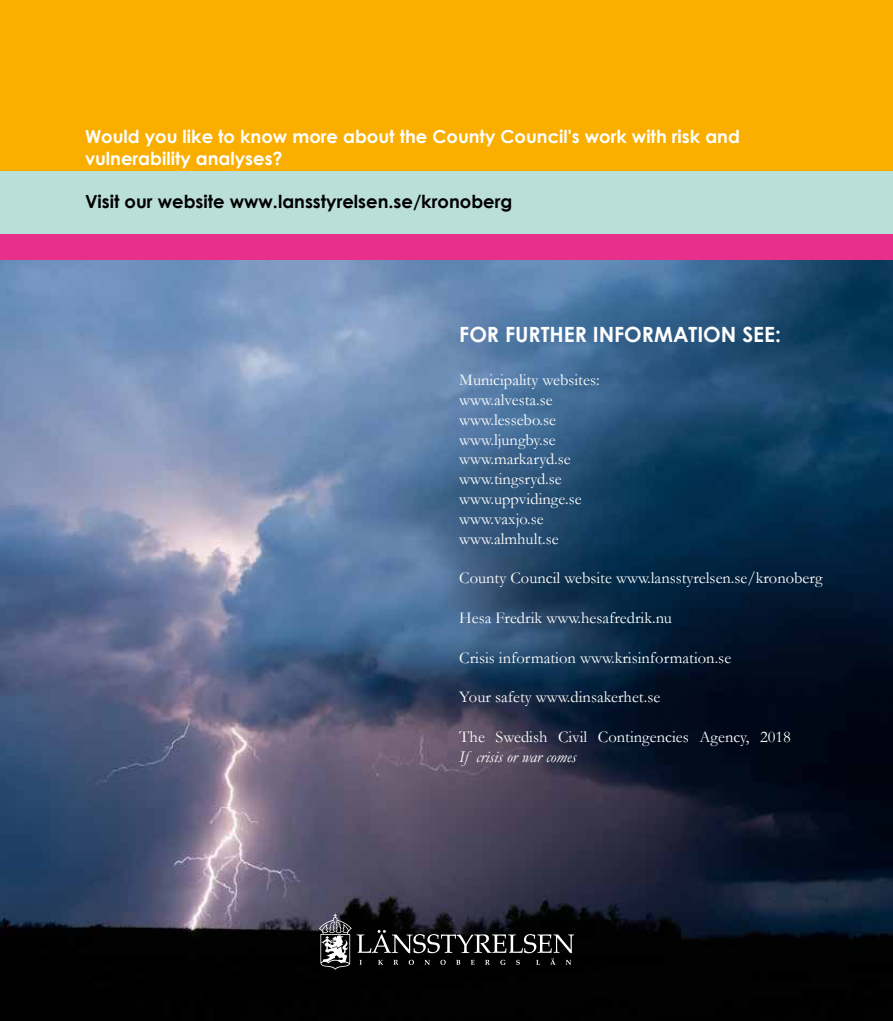
<style>
.page{position:relative;width:893px;height:1021px;background:#fff}
.page>*{position:absolute;margin:0;border:0;box-sizing:border-box;transform-origin:0 0}
.t1{font:700 21px "Century Gothic";color:#fff}
.t2{font:700 18px/21.6px "Century Gothic";color:#fff}
.t3{font:700 18px "Century Gothic";color:#000}
.t4{font:16.5px/19.8px "Garamond";color:#fff}
.t5{font:italic 16.5px "Garamond";color:#fff}
</style>
<div class="page">
<img style="left:0;top:259px;width:893px;height:761px">
<div style="left:0;top:219px;width:893px;height:40px;background:#e8308a"></div>
<div style="left:0;top:145px;width:893px;height:89px;background:#badfd8"></div>
<div style="left:0;top:0;width:893px;height:170px;background:#f9ae00"></div>
<svg style="left:319px;top:913px;width:255px;height:56px;background:#29292b"></svg>
<p class="t2" style="left:85px;top:125px;width:656px">Would you like to know more about the County Council's work with risk and vulnerability analyses?</p>
<p class="t3" style="left:85px;top:188px;width:429px">Visit our website www.lansstyrelsen.se/kronoberg</p>
<p class="t1" style="left:459px;top:319px;width:323px">FOR FURTHER INFORMATION SEE:</p>
<p class="t4" style="left:459px;top:369px;width:142px">Municipality websites: www.alvesta.se www.lessebo.se www.ljungby.se www.markaryd.se www.tingsryd.se www.uppvidinge.se www.vaxjo.se www.almhult.se</p>
<p class="t4" style="left:459px;top:567px;width:365px">County Council website www.lansstyrelsen.se/kronoberg</p>
<p class="t4" style="left:459px;top:607px;width:214px">Hesa Fredrik www.hesafredrik.nu</p>
<p class="t4" style="left:459px;top:647px;width:273px">Crisis information www.krisinformation.se</p>
<p class="t4" style="left:459px;top:686px;width:202px">Your safety www.dinsakerhet.se</p>
<p class="t4" style="left:459px;top:726px;width:333px">The Swedish Civil Contingencies Agency, 2018</p>
<p class="t5" style="left:459px;top:745px;width:119px">If crisis or war comes</p>
</div>
